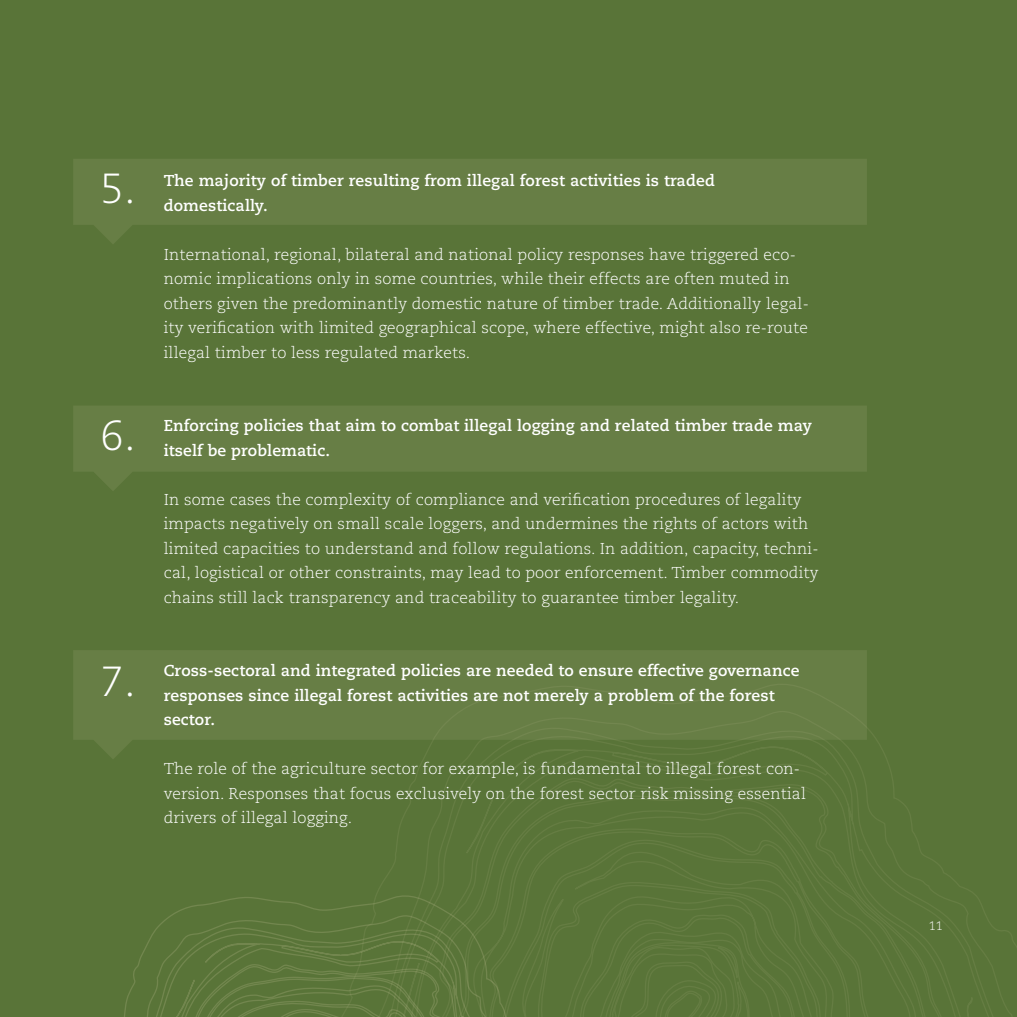
<style>
.page{position:relative;width:1017px;height:1017px;background:#597438}
.page>*{position:absolute;margin:0;border:0;box-sizing:border-box;transform-origin:0 0}
.t1{font:300 42px "Caecilia LT Std";color:#fff}
.t2{font:300 15.75px/24.5px "Caecilia LT Std";letter-spacing:.01em;color:#fff}
.t3{font:700 15.75px/24.5px "Caecilia LT Std";letter-spacing:.01em;color:#fff}
.t4{font:300 12.25px "Caecilia LT Std";color:#fff}
</style>
<div class="page">
<div style="left:73px;top:650px;width:794px;height:109px;background:#677e45"></div>
<svg style="left:331px;top:680px;width:686px;height:337px"></svg>
<svg style="left:73px;top:159px;width:794px;height:85px;fill:#677e45"></svg>
<svg style="left:73px;top:406px;width:794px;height:85px;fill:#677e45"></svg>
<svg style="left:153px;top:705px;width:668px;height:312px"></svg>
<svg style="left:124px;top:893px;width:476px;height:124px"></svg>
<h1 class="t1" style="left:100px;top:165px;width:37px">5.</h1>
<p class="t3" style="left:164px;top:169px;width:553px">The majority of timber resulting from illegal forest activities is traded domestically.</p>
<p class="t2" style="left:164px;top:242px;width:647px">International, regional, bilateral and national policy responses have triggered eco&shy;nomic implications only in some countries, while their effects are often muted in others given the predominantly domestic nature of timber trade. Additionally legal&shy;ity verification with limited geographical scope, where effective, might also re-route illegal timber to less regulated markets.</p>
<h1 class="t1" style="left:100px;top:412px;width:37px">6.</h1>
<p class="t3" style="left:164px;top:414px;width:650px">Enforcing policies that aim to combat illegal logging and related timber trade may itself be problematic.</p>
<p class="t2" style="left:164px;top:487px;width:656px">In some cases the complexity of compliance and verification procedures of legality impacts negatively on small scale loggers, and undermines the rights of actors with limited capacities to understand and follow regulations. In addition, capacity, techni&shy;cal, logistical or other constraints, may lead to poor enforcement. Timber commodity chains still lack transparency and traceability to guarantee timber legality.</p>
<h1 class="t1" style="left:100px;top:658px;width:37px">7.</h1>
<p class="t3" style="left:164px;top:659px;width:637px">Cross-sectoral and integrated policies are needed to ensure effective governance responses since illegal forest activities are not merely a problem of the forest sector.</p>
<p class="t2" style="left:164px;top:757px;width:644px">The role of the agriculture sector for example, is fundamental to illegal forest con&shy;version. Responses that focus exclusively on the forest sector risk missing essential drivers of illegal logging.</p>
<p class="t4" style="left:929px;top:918px;width:15px">11</p>
</div>
